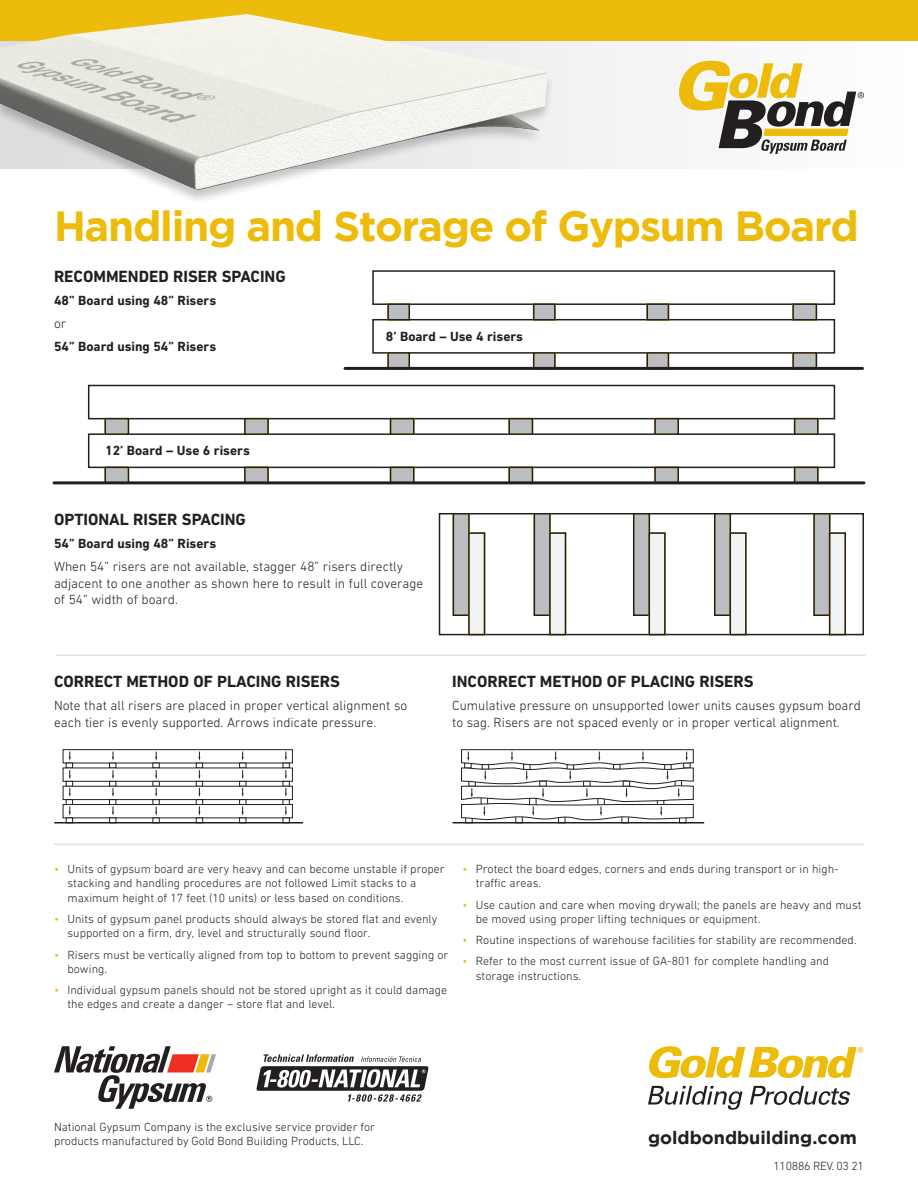
<style>
.page{position:relative;width:918px;height:1188px;background:#fff}
.page>*{position:absolute;margin:0;border:0;box-sizing:border-box;transform-origin:0 0}
.t1{font:700 42px "Gotham";letter-spacing:-.03em;color:#edbc0a}
.Body_Copy{font:700 18px "Gotham";color:#231f20}
.t2{font:700 16.5px "DIN Next LT Pro";color:#231f20}
._05_Bullet_Points{font:300 13.5px/16.2px "DIN Next LT Pro";color:#231f20}
._05_Bullet_Points-2{font:700 13.5px "DIN Next LT Pro";color:#231f20}
.Body_Copy-2{font:300 12px/14.4px "DIN Next LT Pro";color:#231f20}
.Body_Copy-3{font:300 12px "DIN Next LT Pro";letter-spacing:-.02em;color:#231f20}
.s1{color:#edbc0a}
</style>
<div class="page">
<div style="left:0;top:40px;width:918px;height:129px;background:#f5f5f6"></div>
<div style="left:0;top:0;width:918px;height:40px;background:#edbc0a"></div>
<img style="left:0;top:14px;width:556px;height:186px">
<svg style="left:679px;top:61px;width:185px;height:93px"></svg>
<svg style="left:372px;top:270px;width:464px;height:97px"></svg>
<div style="left:387px;top:303px;width:23px;height:17px;background:#bcbdc0"></div>
<div style="left:387px;top:303px;width:23px;height:17px;border:2px solid #231f20"></div>
<div style="left:533px;top:303px;width:23px;height:17px;background:#bcbdc0"></div>
<div style="left:533px;top:303px;width:23px;height:17px;border:2px solid #231f20"></div>
<div style="left:647px;top:303px;width:22px;height:17px;background:#bcbdc0"></div>
<div style="left:647px;top:303px;width:22px;height:17px;border:2px solid #231f20"></div>
<div style="left:792px;top:303px;width:25px;height:17px;background:#bcbdc0"></div>
<div style="left:792px;top:303px;width:25px;height:17px;border:2px solid #231f20"></div>
<hr style="left:345px;top:367px;width:517px;height:3px;background:#231f20">
<svg style="left:87px;top:384px;width:749px;height:97px"></svg>
<div style="left:104px;top:418px;width:25px;height:17px;background:#bcbdc0"></div>
<div style="left:104px;top:418px;width:25px;height:17px;border:2px solid #231f20"></div>
<div style="left:244px;top:418px;width:25px;height:17px;background:#bcbdc0"></div>
<div style="left:244px;top:418px;width:25px;height:17px;border:2px solid #231f20"></div>
<div style="left:390px;top:418px;width:25px;height:17px;background:#bcbdc0"></div>
<div style="left:390px;top:418px;width:25px;height:17px;border:2px solid #231f20"></div>
<div style="left:508px;top:418px;width:25px;height:17px;background:#bcbdc0"></div>
<div style="left:508px;top:418px;width:25px;height:17px;border:2px solid #231f20"></div>
<div style="left:654px;top:418px;width:25px;height:17px;background:#bcbdc0"></div>
<div style="left:654px;top:418px;width:25px;height:17px;border:2px solid #231f20"></div>
<div style="left:794px;top:418px;width:25px;height:17px;background:#bcbdc0"></div>
<div style="left:794px;top:418px;width:25px;height:17px;border:2px solid #231f20"></div>
<hr style="left:54px;top:481px;width:810px;height:3px;background:#231f20">
<hr style="left:54px;top:844px;width:810px;height:1px;background:#d1d2d4">
<div style="left:439px;top:513px;width:425px;height:122px;border:2px solid #231f20"></div>
<div style="left:453px;top:513px;width:17px;height:103px;background:#bcbdc0"></div>
<div style="left:453px;top:513px;width:17px;height:103px;border:2px solid #231f20"></div>
<div style="left:468px;top:532px;width:17px;height:103px;background:#f2f3f4"></div>
<div style="left:468px;top:532px;width:17px;height:103px;border:2px solid #231f20"></div>
<div style="left:534px;top:513px;width:17px;height:103px;background:#bcbdc0"></div>
<div style="left:534px;top:513px;width:17px;height:103px;border:2px solid #231f20"></div>
<div style="left:549px;top:532px;width:17px;height:103px;background:#f2f3f4"></div>
<div style="left:549px;top:532px;width:17px;height:103px;border:2px solid #231f20"></div>
<div style="left:633px;top:513px;width:17px;height:103px;background:#bcbdc0"></div>
<div style="left:633px;top:513px;width:17px;height:103px;border:2px solid #231f20"></div>
<div style="left:649px;top:532px;width:17px;height:103px;background:#f2f3f4"></div>
<div style="left:649px;top:532px;width:17px;height:103px;border:2px solid #231f20"></div>
<div style="left:714px;top:513px;width:17px;height:103px;background:#bcbdc0"></div>
<div style="left:714px;top:513px;width:17px;height:103px;border:2px solid #231f20"></div>
<div style="left:730px;top:532px;width:17px;height:103px;background:#f2f3f4"></div>
<div style="left:730px;top:532px;width:17px;height:103px;border:2px solid #231f20"></div>
<div style="left:813px;top:513px;width:17px;height:103px;background:#bcbdc0"></div>
<div style="left:813px;top:513px;width:17px;height:103px;border:2px solid #231f20"></div>
<div style="left:829px;top:532px;width:17px;height:103px;background:#f2f3f4"></div>
<div style="left:829px;top:532px;width:17px;height:103px;border:2px solid #231f20"></div>
<hr style="left:56px;top:655px;width:810px;height:1px;background:#d1d2d4">
<hr style="left:453px;top:822px;width:251px;height:2px;background:#231f20">
<svg style="left:461px;top:749px;width:233px;height:73px"></svg>
<div style="left:63px;top:749px;width:230px;height:14px;border:1px solid #231f20"></div>
<div style="left:152px;top:763px;width:8px;height:5px;border:1px solid #231f20"></div>
<div style="left:63px;top:768px;width:230px;height:14px;border:1px solid #231f20"></div>
<div style="left:152px;top:781px;width:8px;height:6px;border:1px solid #231f20"></div>
<div style="left:63px;top:786px;width:230px;height:14px;border:1px solid #231f20"></div>
<div style="left:152px;top:799px;width:8px;height:6px;border:1px solid #231f20"></div>
<div style="left:63px;top:804px;width:230px;height:14px;border:1px solid #231f20"></div>
<div style="left:152px;top:818px;width:8px;height:5px;border:1px solid #231f20"></div>
<hr style="left:55px;top:822px;width:248px;height:2px;background:#231f20">
<svg style="left:66px;top:752px;width:7px;height:70px"></svg>
<svg style="left:109px;top:752px;width:7px;height:70px"></svg>
<svg style="left:153px;top:752px;width:6px;height:70px"></svg>
<svg style="left:196px;top:752px;width:7px;height:70px"></svg>
<svg style="left:239px;top:752px;width:7px;height:70px"></svg>
<svg style="left:283px;top:752px;width:7px;height:70px"></svg>
<svg style="left:649px;top:1046px;width:214px;height:32px"></svg>
<svg style="left:648px;top:1086px;width:95px;height:24px"></svg>
<svg style="left:750px;top:1086px;width:100px;height:19px"></svg>
<svg style="left:54px;top:1046px;width:162px;height:63px"></svg>
<svg style="left:256px;top:1054px;width:172px;height:48px"></svg>
<p class="t1" style="left:54px;top:202px;width:806px">Handling and Storage of Gypsum Board</p>
<p class="t2" style="left:54px;top:267px;width:233px">RECOMMENDED RISER SPACING</p>
<p class="_05_Bullet_Points-2" style="left:54px;top:293px;width:164px">48” Board using 48” Risers</p>
<p class="_05_Bullet_Points" style="left:54px;top:315px;width:14px">or</p>
<p class="_05_Bullet_Points-2" style="left:54px;top:339px;width:164px">54” Board using 54” Risers</p>
<p class="_05_Bullet_Points-2" style="left:105px;top:443px;width:146px">12’ Board – Use 6 risers</p>
<p class="_05_Bullet_Points-2" style="left:386px;top:328px;width:139px">8’ Board – Use 4 risers</p>
<p class="t2" style="left:54px;top:510px;width:193px">OPTIONAL RISER SPACING</p>
<p class="_05_Bullet_Points-2" style="left:54px;top:536px;width:164px">54” Board using 48” Risers</p>
<p class="_05_Bullet_Points" style="left:54px;top:559px;width:371px">When 54” risers are not available, stagger 48” risers directly adjacent to one another as shown here to result in full coverage of 54” width of board.</p>
<p class="t2" style="left:54px;top:672px;width:288px">CORRECT METHOD OF PLACING RISERS</p>
<p class="_05_Bullet_Points" style="left:54px;top:697px;width:355px">Note that all risers are placed in proper vertical alignment so each tier is evenly supported. Arrows indicate pressure.</p>
<p class="t2" style="left:452px;top:672px;width:303px">INCORRECT METHOD OF PLACING RISERS</p>
<p class="_05_Bullet_Points" style="left:452px;top:697px;width:410px">Cumulative pressure on unsupported lower units causes gypsum board to sag. Risers are not spaced evenly or in proper vertical alignment.</p>
<p class="Body_Copy-2" style="left:68px;top:862px;width:379px;text-indent:-14px"><span class="s1">•</span> Units of gypsum board are very heavy and can become unstable if proper stacking and handling procedures are not followed Limit stacks to a maximum height of 17 feet (10 units) or less based on conditions.</p>
<p class="Body_Copy-2" style="left:68px;top:912px;width:371px;text-indent:-14px"><span class="s1">•</span> Units of gypsum panel products should always be stored flat and evenly supported on a firm, dry, level and structurally sound floor.</p>
<p class="Body_Copy-2" style="left:68px;top:947px;width:382px;text-indent:-14px"><span class="s1">•</span> Risers must be vertically aligned from top to bottom to prevent sagging or bowing.</p>
<p class="Body_Copy-2" style="left:68px;top:983px;width:381px;text-indent:-14px"><span class="s1">•</span> Individual gypsum panels should not be stored upright as it could damage the edges and create a danger – store flat and level.</p>
<p class="Body_Copy-2" style="left:476px;top:862px;width:364px;text-indent:-14px"><span class="s1">•</span> Protect the board edges, corners and ends during transport or in high&shy;traffic areas.</p>
<p class="Body_Copy-2" style="left:476px;top:897px;width:387px;text-indent:-14px"><span class="s1">•</span> Use caution and care when moving drywall; the panels are heavy and must be moved using proper lifting techniques or equipment.</p>
<p class="Body_Copy-2" style="left:462px;top:933px;width:396px"><span class="s1">•</span> Routine inspections of warehouse facilities for stability are recommended.</p>
<p class="Body_Copy-2" style="left:476px;top:954px;width:355px;text-indent:-14px"><span class="s1">•</span> Refer to the most current issue of GA-801 for complete handling and storage instructions.</p>
<p class="Body_Copy-2" style="left:54px;top:1119px;width:322px">National Gypsum Company is the exclusive service provider for products manufactured by Gold Bond Building Products, LLC.</p>
<p class="Body_Copy" style="left:648px;top:1127px;width:210px">goldbondbuilding.com</p>
<p class="Body_Copy-3" style="left:773px;top:1159px;width:92px">110886 REV. 03 21</p>
</div>
